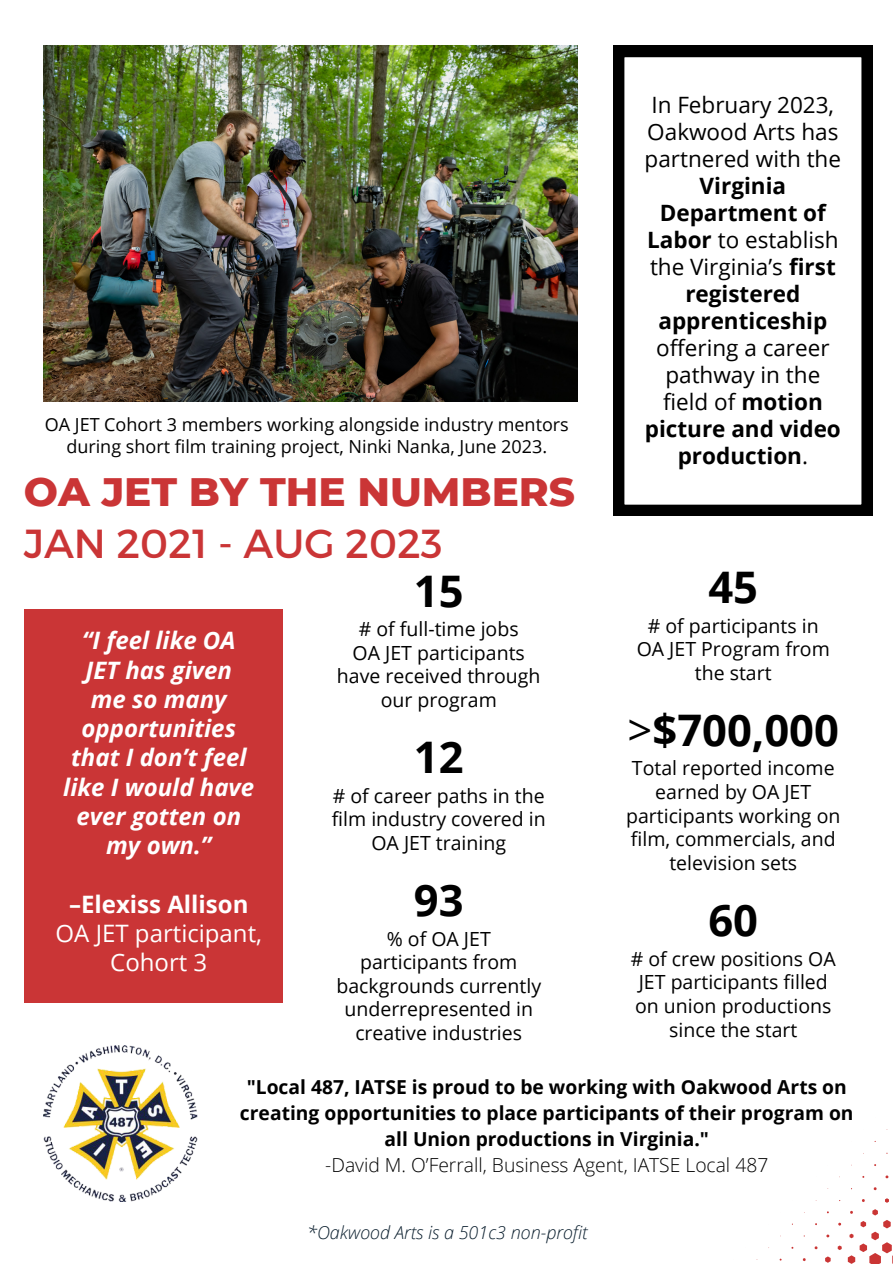
<style>
.page{position:relative;width:893px;height:1264px;background:#fff}
.page>*{position:absolute;margin:0;border:0;box-sizing:border-box;transform-origin:0 0}
.t1{font:700 43.5px "Open Sans";color:#000}
.t2{font:800 40.5px/51.8px "Montserrat";color:#ca3536}
.t3{font:italic 700 24px/29.2px "Open Sans";color:#fff;text-align:center}
.t4{font:24px/29.2px "Open Sans";color:#fff;text-align:center}
.t5{font:22.5px/27px "Open Sans";color:#000;text-align:center}
.t6{font:19.5px "Open Sans";color:#000}
.t7{font:700 19.2px/26.2px "Open Sans";color:#000;text-align:center}
.t8{font:300 19.2px "Open Sans";color:#000}
.t9{font:18px/21.3px "Open Sans";color:#000;text-align:center}
.t10{font:italic 300 18px "Open Sans";color:#0c202f}
.s1{font-weight:400}
.s2{font-weight:700}
</style>
<div class="page">
<svg style="left:825px;top:1256px;width:5px;height:6px"></svg>
<svg style="left:837px;top:1245px;width:4px;height:4px"></svg>
<svg style="left:847px;top:1209px;width:46px;height:54px"></svg>
<img style="left:43px;top:1045px;width:154px;height:156px">
<div style="left:25px;top:609px;width:258px;height:393px;background:#ca3536"></div>
<img style="left:43px;top:46px;width:535px;height:355px">
<svg style="left:613px;top:46px;width:259px;height:470px"></svg>
<p class="t9" style="left:45px;top:413px;width:525px">OA JET Cohort 3 members working alongside industry mentors during short film training project, Ninki Nanka, June 2023.</p>
<p class="t2" style="left:24px;top:466px;width:552px">OA JET BY THE NUMBERS<br><span class="s1">JAN 2021 - AUG 2023</span></p>
<p class="t1" style="left:414px;top:560px;width:51px">15</p>
<p class="t6" style="left:359px;top:615px;width:161px"># of full-time jobs</p>
<p class="t6" style="left:352px;top:639px;width:174px">OA JET participants</p>
<p class="t6" style="left:337px;top:662px;width:205px">have received through</p>
<p class="t6" style="left:380px;top:686px;width:118px">our program</p>
<p class="t1" style="left:414px;top:727px;width:51px">12</p>
<p class="t6" style="left:333px;top:781px;width:213px"># of career paths in the</p>
<p class="t6" style="left:331px;top:805px;width:216px">film industry covered in</p>
<p class="t6" style="left:371px;top:829px;width:136px">OA JET training</p>
<p class="t1" style="left:414px;top:869px;width:51px">93</p>
<p class="t6" style="left:387px;top:924px;width:105px">% of OA JET</p>
<p class="t6" style="left:360px;top:948px;width:159px">participants from</p>
<p class="t6" style="left:336px;top:972px;width:206px">backgrounds currently</p>
<p class="t6" style="left:344px;top:995px;width:190px">underrepresented in</p>
<p class="t6" style="left:355px;top:1019px;width:168px">creative industries</p>
<p class="t3" style="left:63px;top:625px;width:192px">“I feel like OA<br>JET has given<br>me so many opportunities that I don’t feel like I would have ever gotten on my own.”</p>
<p class="t4" style="left:56px;top:888px;width:208px"><span class="s2">–Elexiss Allison<br></span>OA JET participant,<br>Cohort 3</p>
<p class="t5" style="left:644px;top:91px;width:198px">In February 2023,<br>Oakwood Arts has partnered with the<br><span class="s2">Virginia<br>Department of<br>Labor</span> to establish the Virginia’s <span class="s2">first registered apprenticeship </span>offering a career pathway in the field of <span class="s2">motion picture and video production</span>.</p>
<p class="t1" style="left:708px;top:557px;width:51px">45</p>
<p class="t6" style="left:647px;top:611px;width:172px"># of participants in</p>
<p class="t6" style="left:636px;top:635px;width:195px">OA JET Program from</p>
<p class="t6" style="left:694px;top:659px;width:78px">the start</p>
<p class="t1" style="left:627px;top:699px;width:213px"><span class="s1">&gt;</span>$700,000</p>
<p class="t6" style="left:631px;top:754px;width:204px">Total reported income</p>
<p class="t6" style="left:655px;top:778px;width:157px">earned by OA JET</p>
<p class="t6" style="left:626px;top:802px;width:216px">participants working on</p>
<p class="t6" style="left:631px;top:825px;width:206px">film, commercials, and</p>
<p class="t6" style="left:669px;top:849px;width:129px">television sets</p>
<p class="t1" style="left:708px;top:890px;width:51px">60</p>
<h2 class="t6" style="left:630px;top:944px;width:206px"># of crew positions OA</h2>
<h3 class="t6" style="left:638px;top:968px;width:190px">JET participants filled</h3>
<p class="t6" style="left:635px;top:992px;width:198px">on union productions</p>
<p class="t6" style="left:669px;top:1015px;width:130px">since the start</p>
<p class="t7" style="left:240px;top:1072px;width:615px">"Local 487, IATSE is proud to be working with Oakwood Arts on creating opportunities to place participants of their program on all Union productions in Virginia."</p>
<h1 class="t8" style="left:325px;top:1151px;width:444px">-David M. O’Ferrall, Business Agent, IATSE Local 487</h1>
<p class="t10" style="left:307px;top:1219px;width:282px">*Oakwood Arts is a 501c3 non-profit</p>
</div>
